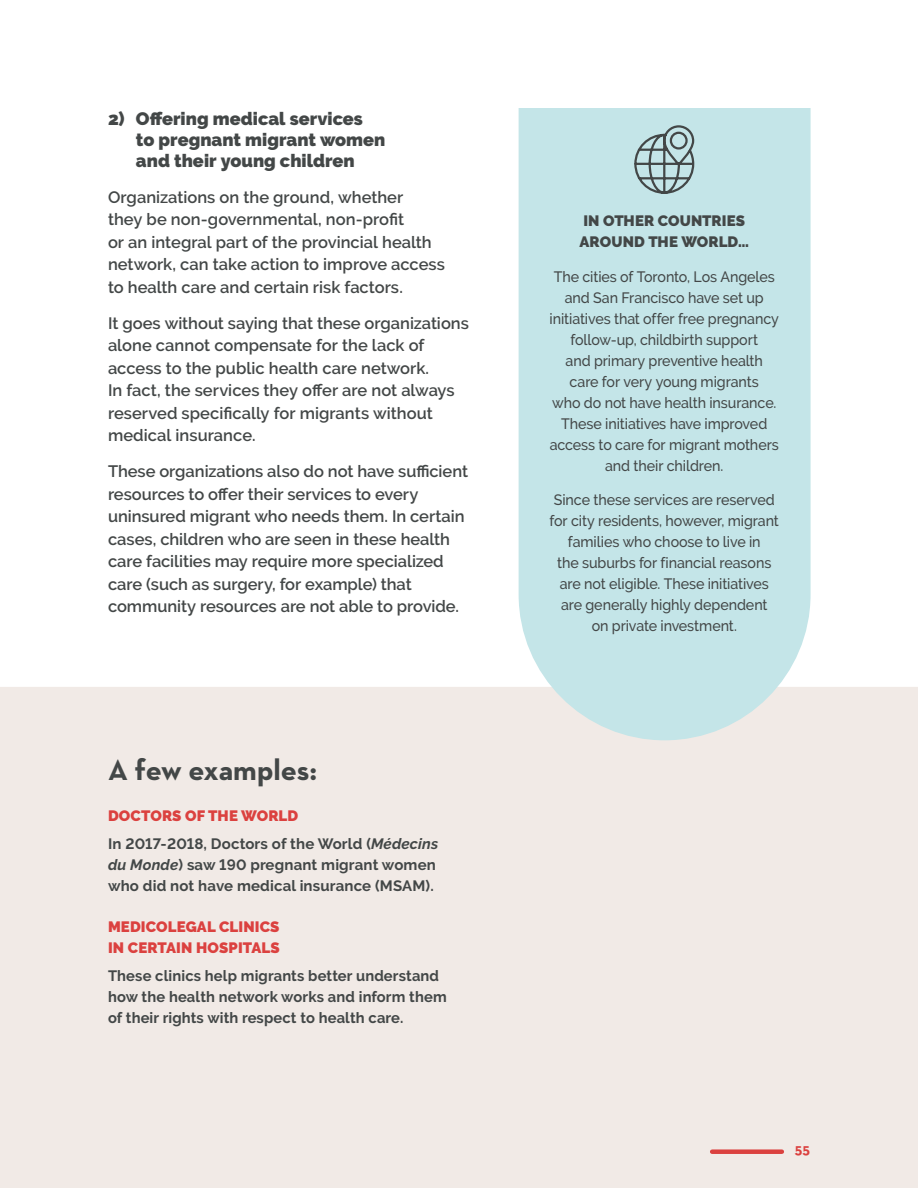
<style>
.page{position:relative;width:918px;height:1188px;background:#fff}
.page>*{position:absolute;margin:0;border:0;box-sizing:border-box;transform-origin:0 0}
.t1{font:700 30px "Neutra Text";letter-spacing:-.005em;color:#434747}
.t2{font:900 18px/21px "Raleway";letter-spacing:.005em;color:#434747}
.P-txt_courant{font:600 16.5px/22.5px "Raleway";color:#434747}
.P-txt_encadre{font:500 15px/21px "Raleway";letter-spacing:-.005em;color:#434747;text-align:center;scale:.95 1}
.t3{font:700 15px/21px "Raleway";letter-spacing:.01em;color:#434747}
.t4{font:900 15px/21px "Raleway";letter-spacing:.01em;color:#db413f}
.H2-Titre-encadre{font:900 15px/21px "Raleway";letter-spacing:.01em;color:#434747}
.t5{font:700 15px "Neutra Text";color:#db413f}
.s1{font-style:italic}
</style>
<div class="page">
<div style="left:0;top:687px;width:918px;height:501px;background:#f1eae6"></div>
<div style="left:519px;top:108px;width:292px;height:632px;background:#c4e5e8"></div>
<svg style="left:633px;top:124px;width:62px;height:71px;background:#9fb8ba"></svg>
<div style="left:712px;top:1149px;width:70px;height:5px;background:#db413f"></div>
<h3 class="t2" style="left:136px;top:108px;width:251px;text-indent:-28px">2) Offering medical services to pregnant migrant women and their young children</h3>
<p class="P-txt_courant" style="left:108px;top:186px;width:339px">Organizations on the ground, whether<br>they be non-governmental, non-profit<br>or an integral part of the provincial health network, can take action to improve access to health care and certain risk factors.</p>
<p class="P-txt_courant" style="left:108px;top:312px;width:362px">It goes without saying that these organizations alone cannot compensate for the lack of access to the public health care network.<br>In fact, the services they offer are not always reserved specifically for migrants without medical insurance.</p>
<p class="P-txt_courant" style="left:108px;top:460px;width:362px">These organizations also do not have sufficient resources to offer their services to every uninsured migrant who needs them. In certain cases, children who are seen in these health care facilities may require more specialized care (such as surgery, for example) that community resources are not able to provide.</p>
<p class="t1" style="left:108px;top:751px;width:211px">A few examples:</p>
<p class="t4" style="left:108px;top:806px;width:192px">DOCTORS OF THE WORLD</p>
<p class="t3" style="left:108px;top:833px;width:332px">In 2017-2018, Doctors of the World (<span class="s1">Médecins du Monde</span>) saw 190 pregnant migrant women who did not have medical insurance (MSAM).</p>
<p class="t4" style="left:108px;top:917px;width:173px">MEDICOLEGAL CLINICS<br>IN CERTAIN HOSPITALS</p>
<p class="t3" style="left:108px;top:965px;width:340px">These clinics help migrants better understand how the health network works and inform them of their rights with respect to health care.</p>
<p class="H2-Titre-encadre" style="left:580px;top:210px;width:171px">IN OTHER COUNTRIES<br>AROUND THE WORLD…</p>
<p class="P-txt_encadre" style="left:550px;top:266px;width:243px">The cities of Toronto, Los Angeles and San Francisco have set up initiatives that offer free pregnancy follow-up, childbirth support<br>and primary preventive health care for very young migrants<br>who do not have health insurance.<br>These initiatives have improved access to care for migrant mothers and their children.</p>
<p class="P-txt_encadre" style="left:550px;top:489px;width:243px">Since these services are reserved for city residents, however, migrant families who choose to live in<br>the suburbs for financial reasons are not eligible. These initiatives are generally highly dependent<br>on private investment.</p>
<p class="t5" style="left:795px;top:1140px;width:17px">55</p>
</div>
